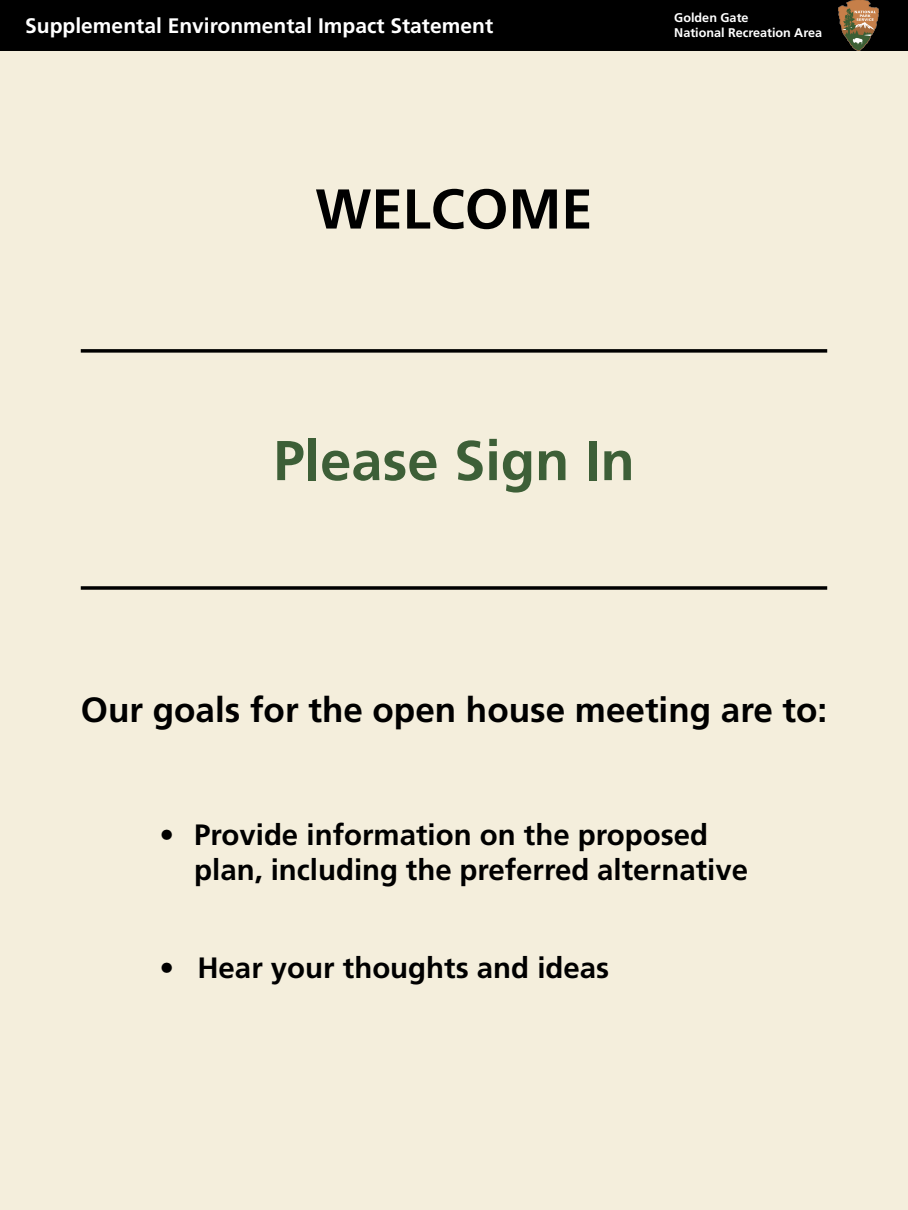
<style>
.page{position:relative;width:908px;height:1210px;background:#fff}
.page>*{position:absolute;margin:0;border:0;box-sizing:border-box;transform-origin:0 0}
.t1{font:700 56px "Frutiger LT Std";color:#3d5f37}
.t2{font:700 56px "Frutiger LT Std";color:#000}
.t3{font:700 35px "Frutiger LT Std";color:#000}
.t4{font:700 29.4px/35.3px "Frutiger LT Std";color:#000}
.t5{font:700 21px "Frutiger LT Std";color:#fff}
.t6{font:700 12.6px "Frutiger LT Std";color:#fff}
</style>
<div class="page">
<div style="left:0;top:0;width:907px;height:1210px;background:#f4eedc"></div>
<svg style="left:81px;top:586px;width:745px;height:4px;background:#1e1d1b"></svg>
<svg style="left:81px;top:349px;width:745px;height:4px;background:#1d1d1a"></svg>
<div style="left:0;top:0;width:907px;height:50px;background:#000"></div>
<img style="left:838px;top:0;width:40px;height:50px">
<p class="t5" style="left:25px;top:13px;width:469px">Supplemental Environmental Impact Statement</p>
<p class="t6" style="left:674px;top:11px;width:76px">Golden Gate</p>
<p class="t6" style="left:674px;top:26px;width:149px">National Recreation Area</p>
<p class="t2" style="left:315px;top:176px;width:278px">WELCOME</p>
<p class="t1" style="left:273px;top:428px;width:363px">Please Sign In</p>
<p class="t3" style="left:81px;top:689px;width:747px">Our goals for the open house meeting are to:</p>
<p class="t4" style="left:194px;top:817px;width:555px;text-indent:-35px">• Provide information on the proposed plan, including the preferred alternative</p>
<p class="t4" style="left:159px;top:950px;width:451px">• Hear your thoughts and ideas</p>
</div>
